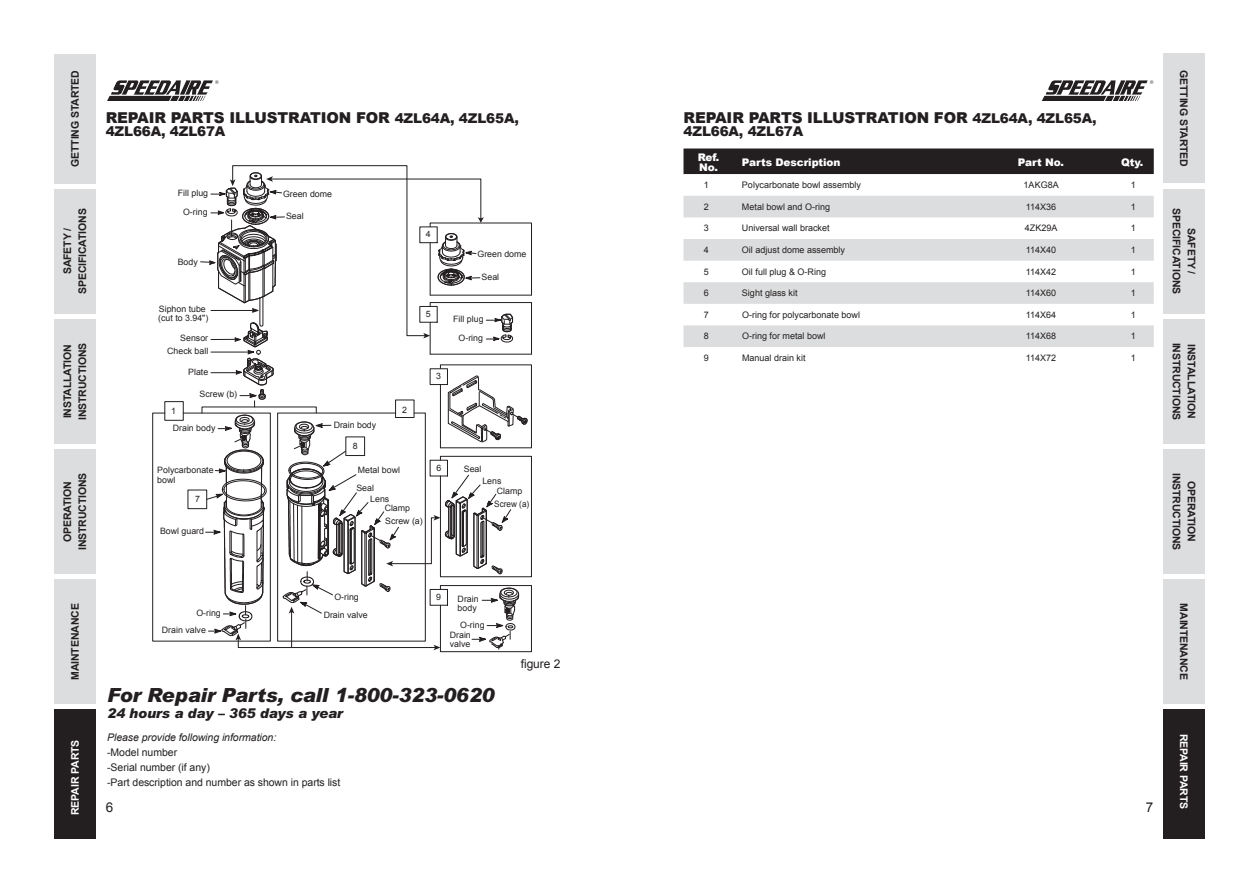
<style>
.page{position:relative;width:1259px;height:893px;background:#fff}
.page>*{position:absolute;margin:0;border:0;box-sizing:border-box;transform-origin:0 0}
.t1{font:italic 900 19.5px "Arial MT Std";letter-spacing:-.01em;color:#231f20}
.t2{font:900 15px "Arial";color:#231f20}
.t3{font:900 13.5px "Arial";letter-spacing:-.01em;color:#231f20}
.t4{font:italic 900 13.5px "Arial MT Std";letter-spacing:-.01em;color:#231f20}
.t5{font:13.5px "Arial";color:#231f20}
.t6{font:12px "Arial";letter-spacing:-.005em;color:#231f20}
.t7{font:700 10.5px/15px "Arial";letter-spacing:-.01em;color:#231f20;text-align:center}
.t8{font:10.5px/15px "Arial";letter-spacing:-.005em;color:#231f20}
.t9{font:italic 10.5px "Arial";letter-spacing:-.005em;color:#231f20}
.t10{font:900 10.5px/10.5px "Arial";letter-spacing:-.01em;color:#fff}
.t11{font:700 10.5px "Arial";letter-spacing:-.01em;color:#fff}
.t12{font:9px "Arial";color:#231f20}
.t13{font:8.7px/9px "Arial";color:#231f20}
.t14{font:8.7px "Arial";color:#231f20;scale:.93 1}
</style>
<div class="page">
<div style="left:54px;top:54px;width:42px;height:129px;background:#dcdddf"></div>
<div style="left:54px;top:189px;width:42px;height:124px;background:#dcddde"></div>
<div style="left:54px;top:319px;width:42px;height:124px;background:#dcddde"></div>
<div style="left:54px;top:449px;width:42px;height:124px;background:#dcddde"></div>
<div style="left:54px;top:580px;width:42px;height:124px;background:#dcddde"></div>
<div style="left:54px;top:710px;width:42px;height:129px;background:#231f20"></div>
<svg style="left:107px;top:80px;width:111px;height:20px"></svg>
<div style="left:1163px;top:54px;width:42px;height:129px;background:#dcddde"></div>
<div style="left:1163px;top:189px;width:42px;height:124px;background:#dcdddf"></div>
<div style="left:1163px;top:319px;width:42px;height:124px;background:#dcdddf"></div>
<div style="left:1163px;top:449px;width:42px;height:124px;background:#dcddde"></div>
<div style="left:1163px;top:580px;width:42px;height:124px;background:#dcddde"></div>
<div style="left:1163px;top:710px;width:42px;height:129px;background:#231f20"></div>
<svg style="left:1042px;top:80px;width:111px;height:20px"></svg>
<svg style="left:152px;top:165px;width:380px;height:487px"></svg>
<div style="left:683px;top:148px;width:470px;height:26px;background:#231f20"></div>
<svg style="left:683px;top:174px;width:470px;height:1px"></svg>
<svg style="left:683px;top:196px;width:470px;height:151px;fill:#dcddde"></svg>
<p class="t7" style="left:68px;top:167px;width:98px;rotate:-90deg">Getting Started</p>
<p class="t7" style="left:60px;top:294px;width:86px;rotate:-90deg">Safety /<br>Specifications</p>
<p class="t7" style="left:60px;top:420px;width:79px;text-align:left;rotate:-90deg">installation<br>INSTRUCTIONS</p>
<p class="t7" style="left:60px;top:550px;width:79px;rotate:-90deg">Operation<br>INSTRUCTIONS</p>
<p class="t7" style="left:68px;top:680px;width:78px;rotate:-90deg">Maintenance</p>
<p class="t11" style="left:68px;top:815px;width:77px;rotate:-90deg">Repair PARTS</p>
<h2 class="t2" style="left:106px;top:107px;width:11px">REPAIR</h2>
<h2 class="t2" style="left:171px;top:107px;width:12px">PARTS</h2>
<h2 class="t2" style="left:229px;top:107px;width:11px">ILLUSTRATION</h2>
<h2 class="t2" style="left:356px;top:107px;width:12px">FOR</h2>
<h3 class="t3" style="left:395px;top:108px;width:126px">4ZL64A, 4ZL65A,</h3>
<h3 class="t3" style="left:106px;top:122px;width:121px">4ZL66A, 4ZL67A</h3>
<p class="t13" style="left:178px;top:189px;width:32px">Fill plug</p>
<p class="t13" style="left:283px;top:189px;width:50px">Green dome</p>
<p class="t13" style="left:286px;top:212px;width:19px">Seal</p>
<p class="t13" style="left:183px;top:208px;width:26px">O-ring</p>
<p class="t13" style="left:178px;top:257px;width:22px">Body</p>
<p class="t13" style="left:158px;top:305px;width:52px">Siphon tube (cut to 3.94")</p>
<p class="t13" style="left:167px;top:332px;width:43px;line-height:12.6px;text-align:right">Sensor<br>Check ball</p>
<p class="t13" style="left:188px;top:368px;width:22px">Plate</p>
<p class="t13" style="left:199px;top:390px;width:39px">Screw (b)</p>
<p class="t13" style="left:171px;top:407px;width:6px">1</p>
<p class="t13" style="left:402px;top:406px;width:6px">2</p>
<p class="t13" style="left:173px;top:424px;width:44px">Drain body</p>
<p class="t13" style="left:334px;top:421px;width:44px">Drain body</p>
<p class="t13" style="left:353px;top:441px;width:6px">8</p>
<p class="t13" style="left:426px;top:230px;width:6px">4</p>
<p class="t13" style="left:426px;top:310px;width:6px">5</p>
<p class="t13" style="left:436px;top:372px;width:6px">3</p>
<p class="t13" style="left:157px;top:465px;width:58px;line-height:10.1px">Polycarbonate bowl</p>
<p class="t13" style="left:358px;top:465px;width:44px">Metal bowl</p>
<p class="t13" style="left:385px;top:517px;width:39px">Screw (a)</p>
<p class="t13" style="left:356px;top:484px;width:19px">Seal</p>
<p class="t13" style="left:370px;top:494px;width:21px">Lens</p>
<p class="t13" style="left:195px;top:495px;width:6px">7</p>
<p class="t13" style="left:385px;top:504px;width:27px">Clamp</p>
<p class="t13" style="left:160px;top:527px;width:46px">Bowl guard</p>
<p class="t13" style="left:436px;top:464px;width:6px">6</p>
<p class="t13" style="left:477px;top:250px;width:50px">Green dome</p>
<p class="t13" style="left:481px;top:272px;width:19px">Seal</p>
<p class="t13" style="left:453px;top:315px;width:32px">Fill plug</p>
<p class="t13" style="left:458px;top:334px;width:26px">O-ring</p>
<p class="t13" style="left:464px;top:464px;width:19px">Seal</p>
<p class="t13" style="left:482px;top:477px;width:21px">Lens</p>
<p class="t13" style="left:497px;top:486px;width:27px">Clamp</p>
<p class="t14" style="left:494px;top:498px;width:39px">Screw (a)</p>
<p class="t13" style="left:196px;top:608px;width:26px">O-ring</p>
<p class="t13" style="left:162px;top:626px;width:46px">Drain valve</p>
<p class="t13" style="left:334px;top:592px;width:26px">O-ring</p>
<p class="t13" style="left:324px;top:610px;width:46px">Drain valve</p>
<p class="t13" style="left:436px;top:593px;width:6px">9</p>
<p class="t13" style="left:457px;top:595px;width:23px">Drain body</p>
<p class="t13" style="left:460px;top:620px;width:26px">O-ring</p>
<p class="t13" style="left:450px;top:630px;width:23px">Drain valve</p>
<h3 class="t6" style="left:521px;top:656px;width:41px">figure 2</h3>
<h1 class="t1" style="left:107px;top:683px;width:389px">For Repair Parts, call 1-800-323-0620</h1>
<h3 class="t4" style="left:107px;top:705px;width:237px">24 hours a day – 365 days a year</h3>
<p class="t9" style="left:107px;top:730px;width:171px">Please provide following information:</p>
<p class="t8" style="left:107px;top:745px;width:235px">-Model number<br>-Serial number (if any)<br>-Part description and number as shown in parts list</p>
<h3 class="t5" style="left:106px;top:799px;width:9px">6</h3>
<h2 class="t2" style="left:683px;top:107px;width:11px">REPAIR</h2>
<h2 class="t2" style="left:748px;top:107px;width:12px">PARTS</h2>
<h2 class="t2" style="left:807px;top:107px;width:11px">ILLUSTRATION</h2>
<h2 class="t2" style="left:934px;top:107px;width:12px">FOR</h2>
<h3 class="t3" style="left:972px;top:108px;width:126px">4ZL64A, 4ZL65A,</h3>
<h3 class="t3" style="left:683px;top:122px;width:121px">4ZL66A, 4ZL67A</h3>
<p class="t10" style="left:698px;top:151px;width:23px">REF.<br>NO.</p>
<p class="t10" style="left:742px;top:157px;width:100px">PARTS DESCRIPTION</p>
<p class="t10" style="left:1018px;top:157px;width:48px">PART NO.</p>
<p class="t10" style="left:1121px;top:157px;width:24px">QTY.</p>
<p class="t12" style="left:704px;top:179px;width:7px">1</p>
<p class="t12" style="left:742px;top:179px;width:121px">Polycarbonate bowl assembly</p>
<p class="t12" style="left:1023px;top:179px;width:37px">1AKG8A</p>
<p class="t12" style="left:1131px;top:179px;width:7px">1</p>
<p class="t12" style="left:704px;top:201px;width:7px">2</p>
<p class="t12" style="left:742px;top:201px;width:90px">Metal bowl and O-ring</p>
<p class="t12" style="left:1025px;top:201px;width:32px">114X36</p>
<p class="t12" style="left:1131px;top:201px;width:7px">1</p>
<p class="t12" style="left:704px;top:222px;width:7px">3</p>
<p class="t12" style="left:742px;top:222px;width:89px">Universal wall bracket</p>
<p class="t12" style="left:1025px;top:222px;width:34px">4ZK29A</p>
<p class="t12" style="left:1131px;top:222px;width:7px">1</p>
<p class="t12" style="left:704px;top:244px;width:7px">4</p>
<p class="t12" style="left:742px;top:244px;width:105px">Oil adjust dome assembly</p>
<p class="t12" style="left:1025px;top:244px;width:32px">114X40</p>
<p class="t12" style="left:1131px;top:244px;width:7px">1</p>
<p class="t12" style="left:704px;top:266px;width:7px">5</p>
<p class="t12" style="left:742px;top:266px;width:86px">Oil full plug &amp; O-Ring</p>
<p class="t12" style="left:1025px;top:266px;width:32px">114X42</p>
<p class="t12" style="left:1131px;top:266px;width:7px">1</p>
<p class="t12" style="left:704px;top:287px;width:7px">6</p>
<p class="t12" style="left:742px;top:287px;width:57px">Sight glass kit</p>
<p class="t12" style="left:1025px;top:287px;width:32px">114X60</p>
<p class="t12" style="left:1131px;top:287px;width:7px">1</p>
<p class="t12" style="left:704px;top:309px;width:7px">7</p>
<p class="t12" style="left:742px;top:309px;width:120px">O-ring for polycarbonate bowl</p>
<p class="t12" style="left:1025px;top:309px;width:32px">114X64</p>
<p class="t12" style="left:1131px;top:309px;width:7px">1</p>
<p class="t12" style="left:704px;top:330px;width:7px">8</p>
<p class="t12" style="left:742px;top:330px;width:85px">O-ring for metal bowl</p>
<p class="t12" style="left:1025px;top:330px;width:32px">114X68</p>
<p class="t12" style="left:1131px;top:330px;width:7px">1</p>
<p class="t12" style="left:704px;top:352px;width:7px">9</p>
<p class="t12" style="left:742px;top:352px;width:65px">Manual drain kit</p>
<p class="t12" style="left:1025px;top:352px;width:32px">114X72</p>
<p class="t12" style="left:1131px;top:352px;width:7px">1</p>
<p class="t7" style="left:1191px;top:70px;width:98px;rotate:90deg">Getting Started</p>
<p class="t7" style="left:1198px;top:208px;width:86px;rotate:90deg">Safety /<br>Specifications</p>
<p class="t7" style="left:1198px;top:343px;width:79px;text-align:left;rotate:90deg">installation<br>INSTRUCTIONS</p>
<p class="t7" style="left:1198px;top:473px;width:79px;rotate:90deg">Operation<br>INSTRUCTIONS</p>
<p class="t7" style="left:1191px;top:603px;width:78px;rotate:90deg">Maintenance</p>
<h3 class="t5" style="left:1145px;top:799px;width:9px">7</h3>
<p class="t11" style="left:1191px;top:734px;width:77px;rotate:90deg">Repair PARTS</p>
</div>
